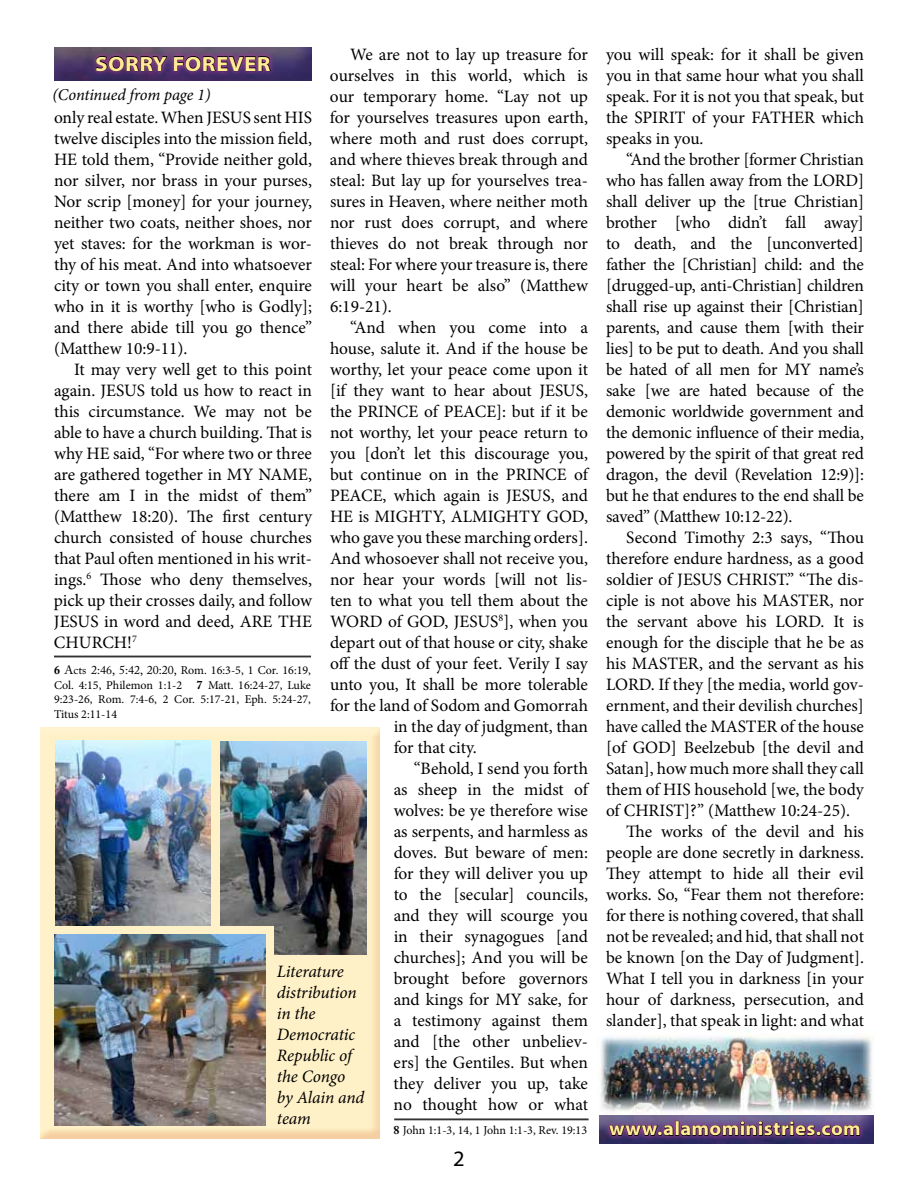
<style>
.page{position:relative;width:918px;height:1188px;background:#fff}
.page>*{position:absolute;margin:0;border:0;box-sizing:border-box;transform-origin:0 0}
.t1{font:22.05px "Myriad Pro";color:#000}
.t2{font:700 20.55px "Myriad Pro";letter-spacing:.02em;color:#ffeb95;scale:1.12 1}
.t3{font:700 19.5px "Myriad Pro";letter-spacing:.02em;color:#ffeb95;scale:1.05 1}
.t4{font:17.4px/21px "Minion Pro";letter-spacing:-.005em;color:#000;text-align:justify}
.t5{font:italic 17.4px/21px "Minion Pro";letter-spacing:-.01em;color:#000}
.t6{font:italic 16.5px "Minion Pro";letter-spacing:-.01em;color:#000}
.t7{font:12px/14.4px "Minion Pro";color:#000;text-align:justify}
.s1{font-family:"Adobe Caslon Pro";font-weight:700}
.s2{font-family:"Adobe Caslon Pro"}
</style>
<div class="page">
<div style="left:53px;top:46px;width:261px;height:37px;background:#b8565f;opacity:.4"></div>
<img style="left:600px;top:1030px;width:272px;height:85px">
<hr style="left:54px;top:656px;width:257px;height:1px;background:#000">
<hr style="left:394px;top:1118px;width:195px;height:2px;background:#000">
<svg style="left:91px;top:51px;width:184px;height:25px"></svg>
<svg style="left:95px;top:55px;width:177px;height:23px"></svg>
<div style="left:598px;top:1115px;width:278px;height:30px;background:#004071;opacity:.3"></div>
<svg style="left:604px;top:1116px;width:261px;height:25px"></svg>
<svg style="left:608px;top:1115px;width:66px;height:30px"></svg>
<div style="left:675px;top:1121px;width:4px;height:15px;border:1px solid #000"></div>
<svg style="left:680px;top:1121px;width:181px;height:24px"></svg>
<div style="left:38px;top:727px;width:343px;height:412px;background:#e08861;opacity:.3"></div>
<img style="left:55px;top:740px;width:156px;height:186px">
<img style="left:220px;top:741px;width:146px;height:213px">
<div style="left:53px;top:926px;width:220px;height:34px;background:#fff1c7"></div>
<img style="left:54px;top:934px;width:211px;height:191px">
<p class="t4" style="left:330px;top:44px;width:260px;text-indent:20px">We are not to lay up treasure for ourselves in this world, which is our temporary home. “Lay not up for yourselves treasures upon earth, where moth and rust does corrupt, and where thieves break through and steal: But lay up for yourselves trea&shy;sures in Heaven, where neither moth nor rust does corrupt, and where thieves do not break through nor steal: For where your treasure is, there will your heart be also” (Matthew 6:19-21).</p>
<p class="t4" style="left:350px;top:317px;width:239px">“And when you come into a</p>
<p class="t4" style="left:330px;top:338px;width:259px">house, salute it. And if the house be</p>
<p class="t4" style="left:330px;top:359px;width:260px">worthy, let your peace come upon it</p>
<p class="t4" style="left:330px;top:380px;width:259px">[if they want to hear about JESUS,</p>
<p class="t4" style="left:330px;top:401px;width:260px">the PRINCE of PEACE]: but if it be</p>
<p class="t4" style="left:330px;top:422px;width:260px">not worthy, let your peace return to</p>
<p class="t4" style="left:330px;top:443px;width:260px">you [don’t let this discourage you,</p>
<p class="t4" style="left:330px;top:464px;width:259px">but continue on in the PRINCE of</p>
<p class="t4" style="left:330px;top:485px;width:259px">PEACE, which again is JESUS, and</p>
<p class="t4" style="left:330px;top:506px;width:259px">HE is MIGHTY, ALMIGHTY GOD,</p>
<p class="t4" style="left:330px;top:527px;width:259px">who gave you these marching orders].</p>
<p class="t4" style="left:330px;top:548px;width:260px">And whosoever shall not receive you,</p>
<p class="t4" style="left:330px;top:569px;width:260px">nor hear your words [will not lis-</p>
<p class="t4" style="left:330px;top:590px;width:259px">ten to what you tell them about the</p>
<p class="t4" style="left:330px;top:611px;width:260px">WORD of GOD, JESUS<sup>8</sup>], when you</p>
<p class="t4" style="left:330px;top:632px;width:260px">depart out of that house or city, shake</p>
<p class="t4" style="left:330px;top:653px;width:259px">off the dust of your feet. Verily I say</p>
<p class="t4" style="left:330px;top:674px;width:260px">unto you, It shall be more tolerable</p>
<p class="t4" style="left:330px;top:695px;width:260px">for the land of Sodom and Gomorrah</p>
<p class="t4" style="left:394px;top:716px;width:196px">in the day of judgment, than</p>
<p class="t4" style="left:394px;top:737px;width:85px">for that city.</p>
<p class="t4" style="left:414px;top:758px;width:176px">“Behold, I send you forth</p>
<p class="t4" style="left:394px;top:779px;width:196px">as sheep in the midst of</p>
<p class="t4" style="left:394px;top:800px;width:196px">wolves: be ye therefore wise</p>
<p class="t4" style="left:394px;top:821px;width:196px">as serpents, and harmless as</p>
<p class="t4" style="left:394px;top:842px;width:196px">doves. But beware of men:</p>
<p class="t4" style="left:394px;top:863px;width:196px">for they will deliver you up</p>
<p class="t4" style="left:394px;top:884px;width:196px">to the [secular] councils,</p>
<p class="t4" style="left:394px;top:905px;width:196px">and they will scourge you</p>
<p class="t4" style="left:394px;top:926px;width:196px">in their synagogues [and</p>
<p class="t4" style="left:394px;top:947px;width:196px">churches]; And you will be</p>
<p class="t4" style="left:394px;top:968px;width:196px">brought before governors</p>
<p class="t4" style="left:394px;top:989px;width:196px">and kings for MY sake, for</p>
<p class="t4" style="left:394px;top:1010px;width:196px">a testimony against them</p>
<p class="t4" style="left:394px;top:1031px;width:196px">and [the other unbeliev-</p>
<p class="t4" style="left:394px;top:1052px;width:196px">ers] the Gentiles. But when</p>
<p class="t4" style="left:394px;top:1073px;width:196px">they deliver you up, take</p>
<p class="t4" style="left:394px;top:1094px;width:196px">no thought how or what</p>
<p class="t2" style="left:95px;top:50px;width:158px">SORRY FOREVER</p>
<p class="t6" style="left:52px;top:84px;width:160px">(Continued from page 1)</p>
<p class="t4" style="left:54px;top:107px;width:260px">only real estate. When JESUS sent HIS twelve disciples into the mission field, HE told them, “Provide neither gold, nor silver, nor brass in your purses, Nor scrip [money] for your journey, neither two coats, neither shoes, nor yet staves: for the workman is wor&shy;thy of his meat. And into whatsoever city or town you shall enter, enquire who in it is worthy [who is Godly]; and there abide till you go thence” (Matthew 10:9-11).</p>
<p class="t4" style="left:54px;top:359px;width:260px;text-indent:20px">It may very well get to this point again. JESUS told us how to react in this circumstance. We may not be able to have a church building. That is why HE said, “For where two or three are gathered together in MY NAME, there am I in the midst of them” (Matthew 18:20). The first century church consisted of house churches that Paul often mentioned in his writ&shy;ings.<sup>6</sup> Those who deny themselves, pick up their crosses daily, and follow JESUS in word and deed, ARE THE CHURCH!<sup>7</sup></p>
<p class="t7" style="left:54px;top:663px;width:259px"><span class="s1">6</span> <span class="s2">Acts 2:46, 5:42, 20:20,</span> Rom. 16:3-5, 1 Cor. 16:19, Col. 4:15, Philemon 1:1-2 <span class="s1">7</span> Matt. 16:24-27, Luke 9:23-26, Rom. 7:4-6, 2 Cor. 5:17-21, Eph. 5:24-27, Titus 2:11-14</p>
<p class="t5" style="left:277px;top:961px;width:89px">Literature distribution in the<br>Democratic<br>Republic of the Congo by Alain and team</p>
<p class="t7" style="left:394px;top:1123px;width:195px"><span class="s1">8</span> John 1:1-3, 14, 1 John 1:1-3, Rev. 19:13</p>
<p class="t1" style="left:453px;top:1145px;width:13px">2</p>
<p class="t4" style="left:606px;top:44px;width:260px">you will speak: for it shall be given you in that same hour what you shall speak. For it is not you that speak, but the SPIRIT of your FATHER which speaks in you.</p>
<p class="t4" style="left:606px;top:149px;width:260px;text-indent:20px">“And the brother [former Christian who has fallen away from the LORD] shall deliver up the [true Christian] brother [who didn’t fall away] to death, and the [unconverted] father the [Christian] child: and the [drugged-up, anti-Christian] children shall rise up against their [Christian] parents, and cause them [with their lies] to be put to death. And you shall be hated of all men for MY name’s sake [we are hated because of the demonic worldwide government and the demonic influence of their media, powered by the spirit of that great red dragon, the devil (Revelation 12:9)]: but he that endures to the end shall be saved” (Matthew 10:12-22).</p>
<p class="t4" style="left:626px;top:527px;width:239px">Second Timothy 2:3 says, “Thou</p>
<p class="t4" style="left:606px;top:548px;width:260px">therefore endure hardness, as a good</p>
<p class="t4" style="left:606px;top:569px;width:260px">soldier of JESUS CHRIST.” “The dis-</p>
<p class="t4" style="left:606px;top:590px;width:260px">ciple is not above his MASTER, nor</p>
<p class="t4" style="left:606px;top:611px;width:259px">the servant above his LORD. It is</p>
<p class="t4" style="left:606px;top:632px;width:260px">enough for the disciple that he be as</p>
<p class="t4" style="left:606px;top:653px;width:259px">his MASTER, and the servant as his</p>
<p class="t4" style="left:606px;top:674px;width:260px">LORD. If they [the media, world gov-</p>
<p class="t4" style="left:606px;top:695px;width:260px">ernment, and their devilish churches]</p>
<p class="t4" style="left:606px;top:716px;width:260px">have called the MASTER of the house</p>
<p class="t4" style="left:606px;top:737px;width:260px">[of GOD] Beelzebub [the devil and</p>
<p class="t4" style="left:606px;top:758px;width:260px">Satan], how much more shall they call</p>
<p class="t4" style="left:606px;top:779px;width:259px">them of HIS household [we, the body</p>
<p class="t4" style="left:606px;top:800px;width:246px">of CHRIST]?” (Matthew 10:24-25).</p>
<p class="t4" style="left:626px;top:821px;width:239px">The works of the devil and his</p>
<p class="t4" style="left:606px;top:842px;width:260px">people are done secretly in darkness.</p>
<p class="t4" style="left:606px;top:863px;width:260px">They attempt to hide all their evil</p>
<p class="t4" style="left:606px;top:884px;width:259px">works. So, “Fear them not therefore:</p>
<p class="t4" style="left:606px;top:905px;width:260px">for there is nothing covered, that shall</p>
<p class="t4" style="left:606px;top:926px;width:259px">not be revealed; and hid, that shall not</p>
<p class="t4" style="left:606px;top:947px;width:259px">be known [on the Day of Judgment].</p>
<p class="t4" style="left:606px;top:968px;width:259px">What I tell you in darkness [in your</p>
<p class="t4" style="left:606px;top:989px;width:259px">hour of darkness, persecution, and</p>
<p class="t4" style="left:606px;top:1010px;width:260px">slander], that speak in light: and what</p>
<p class="t3" style="left:609px;top:1116px;width:241px">www.alamoministries.com</p>
</div>
